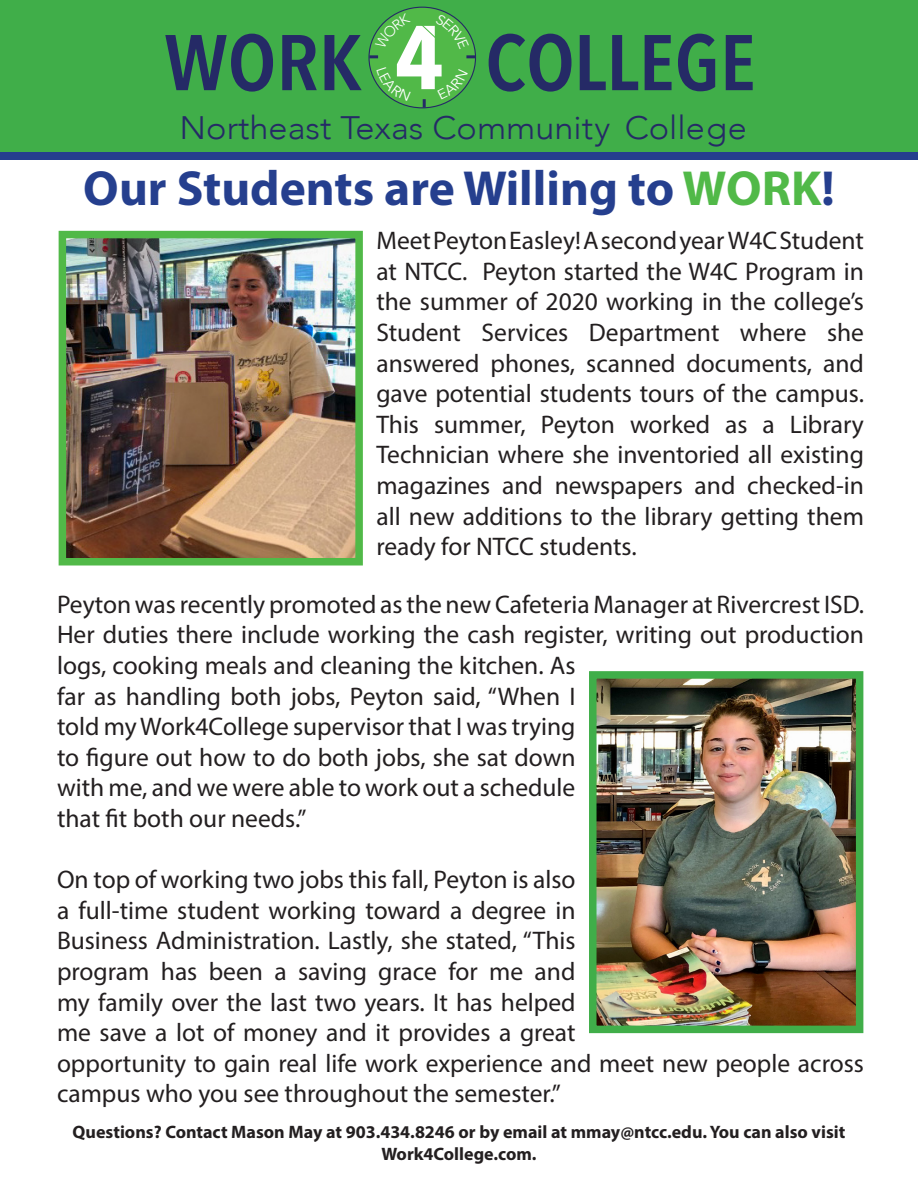
<style>
.page{position:relative;width:918px;height:1188px;background:#fff}
.page>*{position:absolute;margin:0;border:0;box-sizing:border-box;transform-origin:0 0}
.t1{font:600 77.85px "Avenir Next Condensed";color:#252a66;scale:1.06 1}
.t2{font:700 49.5px "Myriad Pro";color:#253f8e}
.t3{font:300 32.4px "Avenir";color:#252a66;scale:1.06 1}
.t4{font:25.5px/30.6px "Myriad Pro";color:#231f20}
.t5{font:700 18px "Myriad Pro";color:#231f20}
.s1{color:#51b948}
</style>
<div class="page">
<div style="left:0;top:0;width:918px;height:153px;background:#40ae49"></div>
<div style="left:0;top:152px;width:918px;height:8px;background:#253f8e"></div>
<img style="left:598px;top:680px;width:256px;height:344px">
<div style="left:589px;top:671px;width:274px;height:362px;border:8px solid #40ae49"></div>
<img style="left:68px;top:240px;width:286px;height:317px">
<div style="left:59px;top:231px;width:304px;height:335px;border:8px solid #51b948"></div>
<svg style="left:369px;top:13px;width:106px;height:95px"></svg>
<h1 class="t1" style="left:164px;top:-4px;width:188px">WORK</h1>
<h1 class="t1" style="left:485px;top:-4px;width:257px">COLLEGE</h1>
<p class="t3" style="left:180px;top:109px;width:537px">Northeast Texas Community College</p>
<p class="t2" style="left:83px;top:156px;width:753px">Our Students are Willing to <span class="s1">WORK</span>!</p>
<p class="t4" style="left:376px;top:225px;width:489px;text-align:justify">Meet Peyton Easley! A second year W4C Student at NTCC. Peyton started the W4C Program in the summer of 2020 working in the college’s Student Services Department where she answered phones, scanned documents, and gave potential students tours of the campus.<br>This summer, Peyton worked as a Library Technician where she inventoried all existing magazines and newspapers and checked-in all new additions to the library getting them ready for NTCC students.</p>
<p class="t4" style="left:57px;top:589px;width:809px">Peyton was recently promoted as the new Cafeteria Manager at Rivercrest ISD.<br>Her duties there include working the cash register, writing out production logs, cooking meals and cleaning the kitchen. As<br>far as handling both jobs, Peyton said, “When I<br>told my Work4College supervisor that I was trying<br>to figure out how to do both jobs, she sat down<br>with me, and we were able to work out a schedule<br>that fit both our needs.”</p>
<p class="t4" style="left:57px;top:864px;width:808px">On top of working two jobs this fall, Peyton is also<br>a full-time student working toward a degree in<br>Business Administration. Lastly, she stated, “This<br>program has been a saving grace for me and<br>my family over the last two years. It has helped<br>me save a lot of money and it provides a great<br>opportunity to gain real life work experience and meet new people across campus who you see throughout the semester.”</p>
<p class="t5" style="left:73px;top:1120px;width:774px">Questions? Contact Mason May at 903.434.8246 or by email at mmay@ntcc.edu. You can also visit</p>
<p class="t5" style="left:381px;top:1142px;width:157px">Work4College.com.</p>
</div>
